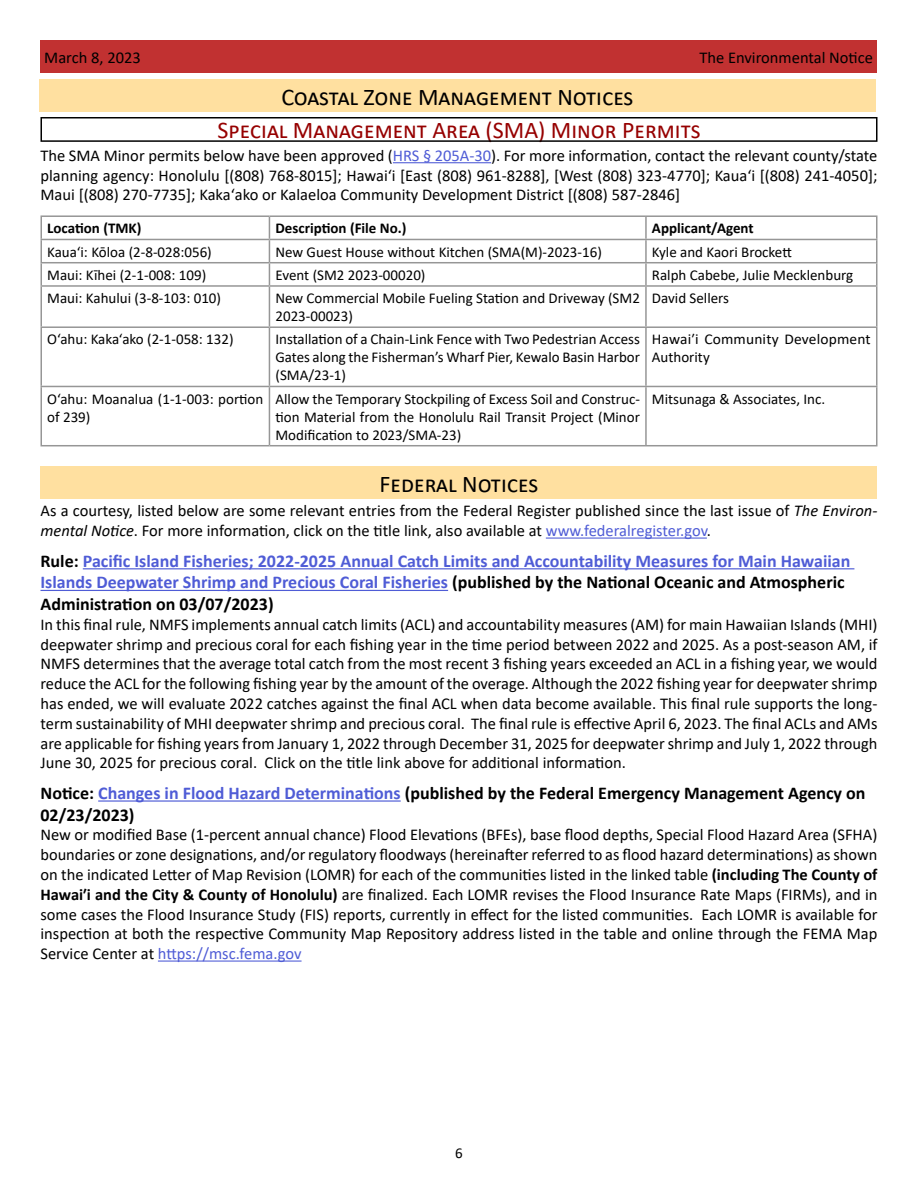
<style>
.page{position:relative;width:918px;height:1188px;background:#fff}
.page>*{position:absolute;margin:0;border:0;box-sizing:border-box;transform-origin:0 0}
.t1{font:24px "Calibri";color:#000}
.t2{font:24px "Calibri";color:#960000}
.t3{font:700 18px/21.6px "Calibri";color:#4f5cd6}
.t4{font:700 18px/21.6px "Calibri";color:#000}
.t5{font:16.5px/19.8px "Calibri";color:#000;text-align:justify}
.t6{font:15px/18px "Calibri";color:#000}
.t7{font:700 15px "Calibri";color:#000}
.s1{color:#4f5cd6}
.s2{font-style:italic}
.s3{color:#000}
.s4{font-weight:700}
</style>
<div class="page">
<div style="left:40px;top:40px;width:838px;height:33px;background:#c13131"></div>
<div style="left:39px;top:80px;width:837px;height:32px;background:#ffe0a0"></div>
<div style="left:40px;top:117px;width:838px;height:25px;border:2px solid #000"></div>
<hr style="left:393px;top:162px;width:98px;height:1px;background:#4f5cd6">
<hr style="left:40px;top:215px;width:229px;height:2px;background:#969696">
<hr style="left:40px;top:217px;width:2px;height:22px;background:#969696">
<hr style="left:269px;top:215px;width:377px;height:2px;background:#969696">
<hr style="left:646px;top:215px;width:231px;height:2px;background:#969696">
<hr style="left:645px;top:217px;width:2px;height:22px;background:#969696">
<hr style="left:876px;top:217px;width:2px;height:22px;background:#969696">
<hr style="left:40px;top:239px;width:229px;height:1px;background:#969696">
<hr style="left:40px;top:240px;width:2px;height:22px;background:#969696">
<hr style="left:269px;top:239px;width:377px;height:1px;background:#969696">
<hr style="left:646px;top:239px;width:231px;height:1px;background:#969696">
<hr style="left:645px;top:240px;width:2px;height:22px;background:#969696">
<hr style="left:876px;top:240px;width:2px;height:22px;background:#969696">
<hr style="left:40px;top:262px;width:229px;height:1px;background:#969696">
<hr style="left:40px;top:263px;width:2px;height:22px;background:#969696">
<hr style="left:269px;top:262px;width:377px;height:1px;background:#969696">
<svg style="left:269px;top:217px;width:1px;height:68px"></svg>
<hr style="left:646px;top:262px;width:231px;height:1px;background:#969696">
<hr style="left:645px;top:263px;width:2px;height:22px;background:#969696">
<hr style="left:876px;top:263px;width:2px;height:22px;background:#969696">
<hr style="left:40px;top:285px;width:229px;height:2px;background:#969696">
<hr style="left:40px;top:287px;width:2px;height:39px;background:#969696">
<hr style="left:269px;top:285px;width:377px;height:2px;background:#969696">
<hr style="left:269px;top:287px;width:1px;height:39px;background:#969696">
<hr style="left:646px;top:285px;width:231px;height:2px;background:#969696">
<hr style="left:645px;top:287px;width:2px;height:39px;background:#969696">
<hr style="left:876px;top:287px;width:2px;height:39px;background:#969696">
<hr style="left:40px;top:326px;width:229px;height:2px;background:#969696">
<hr style="left:40px;top:328px;width:2px;height:58px;background:#969696">
<hr style="left:269px;top:326px;width:377px;height:2px;background:#969696">
<hr style="left:269px;top:328px;width:1px;height:58px;background:#969696">
<hr style="left:646px;top:326px;width:231px;height:2px;background:#969696">
<hr style="left:645px;top:328px;width:2px;height:58px;background:#969696">
<hr style="left:876px;top:328px;width:2px;height:58px;background:#969696">
<hr style="left:40px;top:386px;width:229px;height:1px;background:#969696">
<hr style="left:40px;top:387px;width:2px;height:58px;background:#969696">
<hr style="left:269px;top:386px;width:377px;height:1px;background:#969696">
<hr style="left:269px;top:387px;width:1px;height:58px;background:#969696">
<hr style="left:646px;top:386px;width:231px;height:1px;background:#969696">
<hr style="left:645px;top:387px;width:2px;height:58px;background:#969696">
<hr style="left:876px;top:387px;width:2px;height:58px;background:#969696">
<hr style="left:40px;top:445px;width:229px;height:1px;background:#969696">
<hr style="left:269px;top:445px;width:377px;height:1px;background:#969696">
<hr style="left:646px;top:445px;width:231px;height:1px;background:#969696">
<hr style="left:546px;top:538px;width:161px;height:1px;background:#4f5cd6">
<hr style="left:83px;top:568px;width:771px;height:1px;background:#4f5cd6">
<hr style="left:40px;top:590px;width:408px;height:1px;background:#4f5cd6">
<hr style="left:98px;top:800px;width:303px;height:2px;background:#4f5cd6">
<hr style="left:158px;top:961px;width:144px;height:1px;background:#4f5cd6">
<div style="left:40px;top:467px;width:838px;height:32px;background:#ffe0a0"></div>
<p class="t5" style="left:44px;top:47px;width:98px">March 8, 2023</p>
<p class="t5" style="left:699px;top:47px;width:175px">The Environmental Notice</p>
<h1 class="t1" style="left:281px;top:80px;width:354px">Coastal Zone Management Notices</h1>
<h1 class="t2" style="left:217px;top:114px;width:485px">Special Management Area (SMA) Minor Permits</h1>
<p class="t5" style="left:40px;top:145px;width:839px">The SMA Minor permits below have been approved (<span class="s1">HRS § 205A-30</span>). For more information, contact the relevant county/state planning agency: Honolulu [(808) 768-8015]; Hawaiʻi [East (808) 961-8288], [West (808) 323-4770]; Kauaʻi [(808) 241-4050]; Maui [(808) 270-7735]; Kakaʻako or Kalaeloa Community Development District [(808) 587-2846]</p>
<p class="t7" style="left:47px;top:218px;width:96px">Location (TMK)</p>
<p class="t7" style="left:275px;top:218px;width:133px">Description (File No.)</p>
<p class="t7" style="left:652px;top:218px;width:103px">Applicant/Agent</p>
<p class="t6" style="left:47px;top:242px;width:166px">Kaua‘i: Kōloa (2-8-028:056)</p>
<p class="t6" style="left:275px;top:242px;width:328px">New Guest House without Kitchen (SMA(M)-2023-16)</p>
<p class="t6" style="left:652px;top:242px;width:141px">Kyle and Kaori Brockett</p>
<p class="t6" style="left:47px;top:266px;width:161px">Maui: Kīhei (2-1-008: 109)</p>
<p class="t6" style="left:275px;top:266px;width:152px">Event (SM2 2023-00020)</p>
<p class="t6" style="left:652px;top:266px;width:203px">Ralph Cabebe, Julie Mecklenburg</p>
<p class="t6" style="left:47px;top:289px;width:175px">Maui: Kahului (3-8-103: 010)</p>
<p class="t6" style="left:275px;top:289px;width:366px">New Commercial Mobile Fueling Station and Driveway (SM2<br>2023-00023)</p>
<p class="t6" style="left:652px;top:289px;width:79px">David Sellers</p>
<p class="t6" style="left:47px;top:330px;width:188px">O‘ahu: Kaka‘ako (2-1-058: 132)</p>
<p class="t6" style="left:275px;top:330px;width:366px;text-align:justify">Installation of a Chain-Link Fence with Two Pedestrian Access Gates along the Fisherman’s Wharf Pier, Kewalo Basin Harbor (SMA/23-1)</p>
<p class="t6" style="left:652px;top:330px;width:220px">Hawaiʹi Community Development<br>Authority</p>
<p class="t6" style="left:47px;top:389px;width:218px">O‘ahu: Moanalua (1-1-003: portion of 239)</p>
<p class="t6" style="left:275px;top:389px;width:366px;text-align:justify">Allow the Temporary Stockpiling of Excess Soil and Construc&shy;tion Material from the Honolulu Rail Transit Project (Minor Modification to 2023/SMA-23)</p>
<p class="t6" style="left:652px;top:389px;width:175px">Mitsunaga &amp; Associates, Inc.</p>
<h1 class="t1" style="left:380px;top:467px;width:160px">Federal Notices</h1>
<p class="t5" style="left:40px;top:501px;width:838px">As a courtesy, listed below are some relevant entries from the Federal Register published since the last issue of <span class="s2">The Environ&shy;mental Notice</span>. For more information, click on the title link, also available at <span class="s1">www.federalregister.gov</span>.</p>
<p class="t3" style="left:40px;top:550px;width:811px"><span class="s3">Rule:</span> Pacific Island Fisheries; 2022-2025 Annual Catch Limits and Accountability Measures for Main Hawaiian<br>Islands Deepwater Shrimp and Precious Coral Fisheries <span class="s3">(published by the National Oceanic and Atmospheric<br>Administration on 03/07/2023)</span></p>
<p class="t5" style="left:40px;top:614px;width:839px">In this final rule, NMFS implements annual catch limits (ACL) and accountability measures (AM) for main Hawaiian Islands (MHI) deepwater shrimp and precious coral for each fishing year in the time period between 2022 and 2025. As a post-season AM, if NMFS determines that the average total catch from the most recent 3 fishing years exceeded an ACL in a fishing year, we would reduce the ACL for the following fishing year by the amount of the overage. Although the 2022 fishing year for deepwater shrimp has ended, we will evaluate 2022 catches against the final ACL when data become available. This final rule supports the long&shy;term sustainability of MHI deepwater shrimp and precious coral. The final rule is effective April 6, 2023. The final ACLs and AMs are applicable for fishing years from January 1, 2022 through December 31, 2025 for deepwater shrimp and July 1, 2022 through June 30, 2025 for precious coral. Click on the title link above for additional information.</p>
<p class="t4" style="left:40px;top:782px;width:827px">Notice: <span class="s1">Changes in Flood Hazard Determinations</span> (published by the Federal Emergency Management Agency on<br>02/23/2023)</p>
<p class="t5" style="left:40px;top:825px;width:839px">New or modified Base (1-percent annual chance) Flood Elevations (BFEs), base flood depths, Special Flood Hazard Area (SFHA) boundaries or zone designations, and/or regulatory floodways (hereinafter referred to as flood hazard determinations) as shown on the indicated Letter of Map Revision (LOMR) for each of the communities listed in the linked table <span class="s4">(including The County of Hawaiʹi and the City &amp; County of Honolulu)</span> are finalized. Each LOMR revises the Flood Insurance Rate Maps (FIRMs), and in some cases the Flood Insurance Study (FIS) reports, currently in effect for the listed communities. Each LOMR is available for inspection at both the respective Community Map Repository address listed in the table and online through the FEMA Map Service Center at <span class="s1">https://msc.fema.gov</span></p>
<p class="t6" style="left:455px;top:1144px;width:9px">6</p>
</div>
